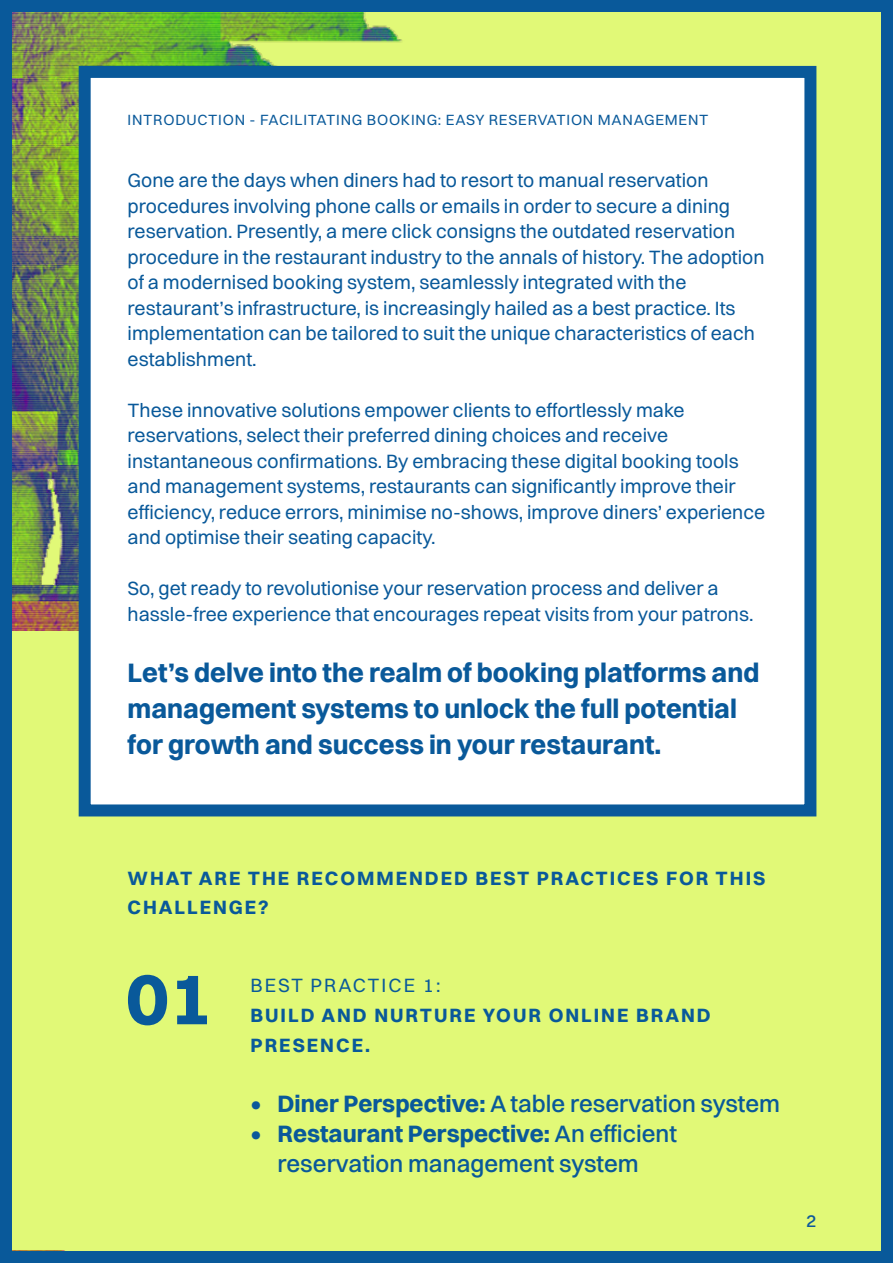
<style>
.page{position:relative;width:893px;height:1263px;background:#fff}
.page>*{position:absolute;margin:0;border:0;box-sizing:border-box;transform-origin:0 0}
.t1{font:700 75px "Switzer";color:#09599a}
.t2{font:700 27px/36px "Switzer";color:#09599a}
.t3{font:500 24px/30px "Switzer";color:#09599a;text-align:center}
.t4{font:19.5px/25.5px "Switzer";color:#09599a}
.t5{font:700 19.5px/30px "Switzer";letter-spacing:.1em;color:#09599a}
.t6{font:19.5px "Switzer";letter-spacing:.1em;color:#09599a}
.t7{font:500 18px "Switzer";color:#0d599a}
.t8{font:15px "Switzer";letter-spacing:.05em;color:#09599a}
.s1{font-weight:700}
</style>
<div class="page">
<img style="left:13px;top:13px;width:867px;height:618px">
<div style="left:10px;top:631px;width:874px;height:619px;background:#e1f977"></div>
<div style="left:79px;top:66px;width:737px;height:750px;background:#fff;border:12px solid #09599a"></div>
<div style="left:0;top:0;width:893px;height:1263px;border:12px solid #09599a"></div>
<p class="t8" style="left:128px;top:111px;width:582px">INTRODUCTION - FACILITATING BOOKING: EASY RESERVATION MANAGEMENT</p>
<p class="t4" style="left:128px;top:167px;width:638px">Gone are the days when diners had to resort to manual reservation procedures involving phone calls or emails in order to secure a dining reservation. Presently, a mere click consigns the outdated reservation procedure in the restaurant industry to the annals of history. The adoption of a modernised booking system, seamlessly integrated with the restaurant’s infrastructure, is increasingly hailed as a best practice. Its implementation can be tailored to suit the unique characteristics of each establishment.</p>
<p class="t4" style="left:128px;top:397px;width:639px">These innovative solutions empower clients to effortlessly make reservations, select their preferred dining choices and receive instantaneous confirmations. By embracing these digital booking tools and management systems, restaurants can significantly improve their efficiency, reduce errors, minimise no-shows, improve diners’ experience and optimise their seating capacity.</p>
<p class="t4" style="left:128px;top:575px;width:627px">So, get ready to revolutionise your reservation process and deliver a hassle-free experience that encourages repeat visits from your patrons.</p>
<h2 class="t2" style="left:128px;top:654px;width:633px">Let’s delve into the realm of booking platforms and management systems to unlock the full potential for growth and success in your restaurant.</h2>
<p class="t5" style="left:128px;top:862px;width:639px">WHAT ARE THE RECOMMENDED BEST PRACTICES FOR THIS<br>CHALLENGE?</p>
<h1 class="t1" style="left:126px;top:952px;width:88px">01</h1>
<p class="t6" style="left:251px;top:973px;width:191px">BEST PRACTICE 1:</p>
<p class="t5" style="left:251px;top:1000px;width:462px">BUILD AND NURTURE YOUR ONLINE BRAND<br>PRESENCE.</p>
<p class="t3" style="left:251px;top:1088px;width:531px"><span class="s1">• Diner Perspective:</span> A table reservation system</p>
<p class="t3" style="left:251px;top:1118px;width:428px"><span class="s1">• Restaurant Perspective:</span> An efficient reservation management system</p>
<p class="t7" style="left:806px;top:1210px;width:12px">2</p>
</div>
